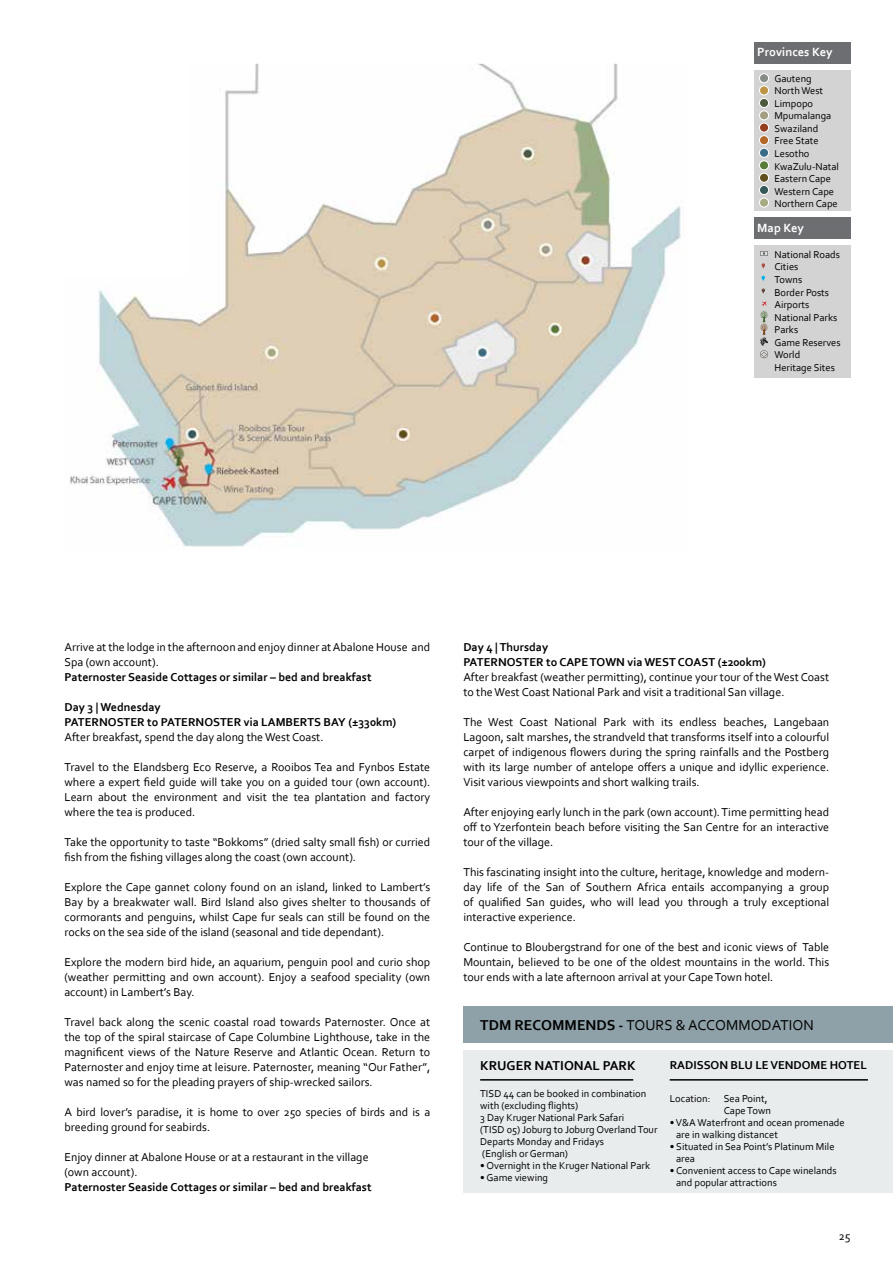
<style>
.page{position:relative;width:893px;height:1263px;background:#fff}
.page>*{position:absolute;margin:0;border:0;box-sizing:border-box;transform-origin:0 0}
.t1{font:15px "Corbel";color:#000}
.t2{font:700 13.5px "Corbel";color:#000}
.t3{font:700 12.45px "Corbel";color:#fff}
.t4{font:12px/15px "Corbel";color:#000;text-align:justify}
.t5{font:700 12px/15px "Corbel";color:#000}
.t6{font:10.5px/12px "Corbel";color:#000}
.t7{font:10.35px/12.5px "Corbel";color:#000}
.s1{font-weight:700}
</style>
<div class="page">
<hr style="left:0;top:524px;width:1px;height:118px;background:#8ea1a8">
<img style="left:70px;top:64px;width:611px;height:483px">
<div style="left:463px;top:1006px;width:430px;height:37px;background:#8ea1a8"></div>
<div style="left:463px;top:1050px;width:430px;height:143px;background:#e8eced"></div>
<hr style="left:480px;top:1079px;width:153px;height:1px;background:#000">
<hr style="left:670px;top:1079px;width:198px;height:1px;background:#000">
<div style="left:754px;top:42px;width:97px;height:22px;background:#6d6e71"></div>
<div style="left:754px;top:217px;width:97px;height:22px;background:#6d6e71"></div>
<div style="left:754px;top:70px;width:97px;height:141px;background:#d3d3d4"></div>
<div style="left:754px;top:245px;width:97px;height:132px;background:#d3d3d4"></div>
<div style="left:759px;top:74px;width:10px;height:9px;background:#888c86;border-radius:50%"></div>
<div style="left:759px;top:73px;width:10px;height:10px;border:1px solid #fff;border-radius:50%"></div>
<div style="left:759px;top:86px;width:10px;height:9px;background:#be9547;border-radius:50%"></div>
<div style="left:759px;top:85px;width:10px;height:11px;border:1px solid #fff;border-radius:50%"></div>
<div style="left:759px;top:98px;width:10px;height:9px;background:#4c5a3d;border-radius:50%"></div>
<div style="left:759px;top:98px;width:10px;height:10px;border:1px solid #fff;border-radius:50%"></div>
<div style="left:759px;top:111px;width:10px;height:9px;background:#a39e82;border-radius:50%"></div>
<div style="left:759px;top:110px;width:10px;height:10px;border:1px solid #fff;border-radius:50%"></div>
<div style="left:759px;top:123px;width:10px;height:9px;background:#943e1f;border-radius:50%"></div>
<div style="left:759px;top:123px;width:10px;height:10px;border:1px solid #fff;border-radius:50%"></div>
<div style="left:759px;top:136px;width:10px;height:9px;background:#b46827;border-radius:50%"></div>
<div style="left:759px;top:135px;width:10px;height:10px;border:1px solid #fff;border-radius:50%"></div>
<div style="left:759px;top:148px;width:10px;height:9px;background:#3b6c87;border-radius:50%"></div>
<div style="left:759px;top:148px;width:10px;height:10px;border:1px solid #fff;border-radius:50%"></div>
<div style="left:759px;top:161px;width:10px;height:9px;background:#567c38;border-radius:50%"></div>
<div style="left:759px;top:160px;width:10px;height:10px;border:1px solid #fff;border-radius:50%"></div>
<div style="left:759px;top:173px;width:10px;height:9px;background:#604e1d;border-radius:50%"></div>
<div style="left:759px;top:173px;width:10px;height:10px;border:1px solid #fff;border-radius:50%"></div>
<div style="left:759px;top:185px;width:10px;height:10px;background:#365959;border-radius:50%"></div>
<div style="left:759px;top:185px;width:10px;height:10px;border:1px solid #fff;border-radius:50%"></div>
<div style="left:759px;top:198px;width:10px;height:9px;background:#a7ab81;border-radius:50%"></div>
<div style="left:759px;top:197px;width:10px;height:11px;border:1px solid #fff;border-radius:50%"></div>
<svg style="left:762px;top:288px;width:4px;height:6px"></svg>
<svg style="left:762px;top:263px;width:3px;height:6px"></svg>
<svg style="left:761px;top:276px;width:4px;height:5px"></svg>
<svg style="left:760px;top:301px;width:8px;height:57px"></svg>
<svg style="left:760px;top:251px;width:8px;height:5px"></svg>
<p class="t3" style="left:757px;top:44px;width:77px">Provinces Key</p>
<p class="t7" style="left:774px;top:72px;width:66px">Gauteng<br>North West<br>Limpopo<br>Mpumalanga<br>Swaziland<br>Free State<br>Lesotho<br>KwaZulu-Natal<br>Eastern Cape<br>Western Cape<br>Northern Cape</p>
<p class="t3" style="left:757px;top:220px;width:48px">Map Key</p>
<p class="t7" style="left:774px;top:248px;width:68px">National Roads<br>Cities<br>Towns<br>Border Posts<br>Airports<br>National Parks<br>Parks<br>Game Reserves<br>World<br>Heritage Sites</p>
<p class="t4" style="left:64px;top:639px;width:367px">Arrive at the lodge in the afternoon and enjoy dinner at Abalone House and<br>Spa (own account).</p>
<p class="t5" style="left:64px;top:669px;width:309px">Paternoster Seaside Cottages or similar – bed and breakfast</p>
<p class="t5" style="left:64px;top:699px;width:333px">Day 3 | Wednesday<br>PATERNOSTER to PATERNOSTER via LAMBERTS BAY (±330km)</p>
<p class="t4" style="left:64px;top:729px;width:261px">After breakfast, spend the day along the West Coast.</p>
<p class="t4" style="left:64px;top:759px;width:367px">Travel to the Elandsberg Eco Reserve, a Rooibos Tea and Fynbos Estate where a expert field guide will take you on a guided tour (own account).<br>Learn about the environment and visit the tea plantation and factory where the tea is produced.</p>
<p class="t4" style="left:64px;top:834px;width:367px">Take the opportunity to taste “Bokkoms” (dried salty small fish) or curried fish from the fishing villages along the coast (own account).</p>
<p class="t4" style="left:64px;top:879px;width:367px">Explore the Cape gannet colony found on an island, linked to Lambert’s Bay by a breakwater wall. Bird Island also gives shelter to thousands of cormorants and penguins, whilst Cape fur seals can still be found on the rocks on the sea side of the island (seasonal and tide dependant).</p>
<p class="t4" style="left:64px;top:954px;width:367px">Explore the modern bird hide, an aquarium, penguin pool and curio shop (weather permitting and own account). Enjoy a seafood speciality (own account) in Lambert’s Bay.</p>
<p class="t4" style="left:64px;top:1014px;width:367px">Travel back along the scenic coastal road towards Paternoster. Once at the top of the spiral staircase of Cape Columbine Lighthouse, take in the magnificent views of the Nature Reserve and Atlantic Ocean. Return to Paternoster and enjoy time at leisure. Paternoster, meaning “Our Father”, was named so for the pleading prayers of ship-wrecked sailors.</p>
<p class="t4" style="left:64px;top:1104px;width:367px">A bird lover’s paradise, it is home to over 250 species of birds and is a breeding ground for seabirds.</p>
<p class="t4" style="left:64px;top:1149px;width:306px">Enjoy dinner at Abalone House or at a restaurant in the village (own account).</p>
<p class="t5" style="left:64px;top:1179px;width:309px">Paternoster Seaside Cottages or similar – bed and breakfast</p>
<p class="t5" style="left:463px;top:639px;width:304px">Day 4 | Thursday<br>PATERNOSTER to CAPE TOWN via WEST COAST (±200km)</p>
<p class="t4" style="left:463px;top:669px;width:367px">After breakfast (weather permitting), continue your tour of the West Coast to the West Coast National Park and visit a traditional San village.</p>
<p class="t4" style="left:463px;top:714px;width:367px">The West Coast National Park with its endless beaches, Langebaan Lagoon, salt marshes, the strandveld that transforms itself into a colourful carpet of indigenous flowers during the spring rainfalls and the Postberg with its large number of antelope offers a unique and idyllic experience.<br>Visit various viewpoints and short walking trails.</p>
<p class="t4" style="left:463px;top:804px;width:367px">After enjoying early lunch in the park (own account). Time permitting head off to Yzerfontein beach before visiting the San Centre for an interactive tour of the village.</p>
<p class="t4" style="left:463px;top:864px;width:367px">This fascinating insight into the culture, heritage, knowledge and modern&shy;day life of the San of Southern Africa entails accompanying a group of qualified San guides, who will lead you through a truly exceptional interactive experience.</p>
<p class="t4" style="left:463px;top:939px;width:367px">Continue to Bloubergstrand for one of the best and iconic views of Table Mountain, believed to be one of the oldest mountains in the world. This tour ends with a late afternoon arrival at your Cape Town hotel.</p>
<p class="t1" style="left:480px;top:1015px;width:335px"><span class="s1">TDM RECOMMENDS -</span> TOURS &amp; ACCOMMODATION</p>
<p class="t2" style="left:480px;top:1057px;width:157px">KRUGER NATIONAL PARK</p>
<p class="t6" style="left:480px;top:1087px;width:179px">TISD 44 can be booked in combination with (excluding flights)<br>3 Day Kruger National Park Safari<br>(TISD 05) Joburg to Joburg Overland Tour<br>Departs Monday and Fridays<br>(English or German)</p>
<p class="t6" style="left:480px;top:1159px;width:171px">• Overnight in the Kruger National Park</p>
<p class="t6" style="left:480px;top:1171px;width:70px">• Game viewing</p>
<p class="t5" style="left:670px;top:1057px;width:199px">RADISSON BLU LE VENDOME HOTEL</p>
<p class="t6" style="left:670px;top:1092px;width:42px">Location:</p>
<p class="t6" style="left:724px;top:1092px;width:49px">Sea Point,<br>Cape Town</p>
<p class="t6" style="left:676px;top:1116px;width:170px;text-indent:-6px">• V&amp;A Waterfront and ocean promenade are in walking distancet</p>
<p class="t6" style="left:676px;top:1140px;width:160px;text-indent:-6px">• Situated in Sea Point’s Platinum Mile area</p>
<p class="t6" style="left:676px;top:1164px;width:162px;text-indent:-6px">• Convenient access to Cape winelands and popular attractions</p>
<p class="t4" style="left:839px;top:1228px;width:13px">25</p>
</div>
